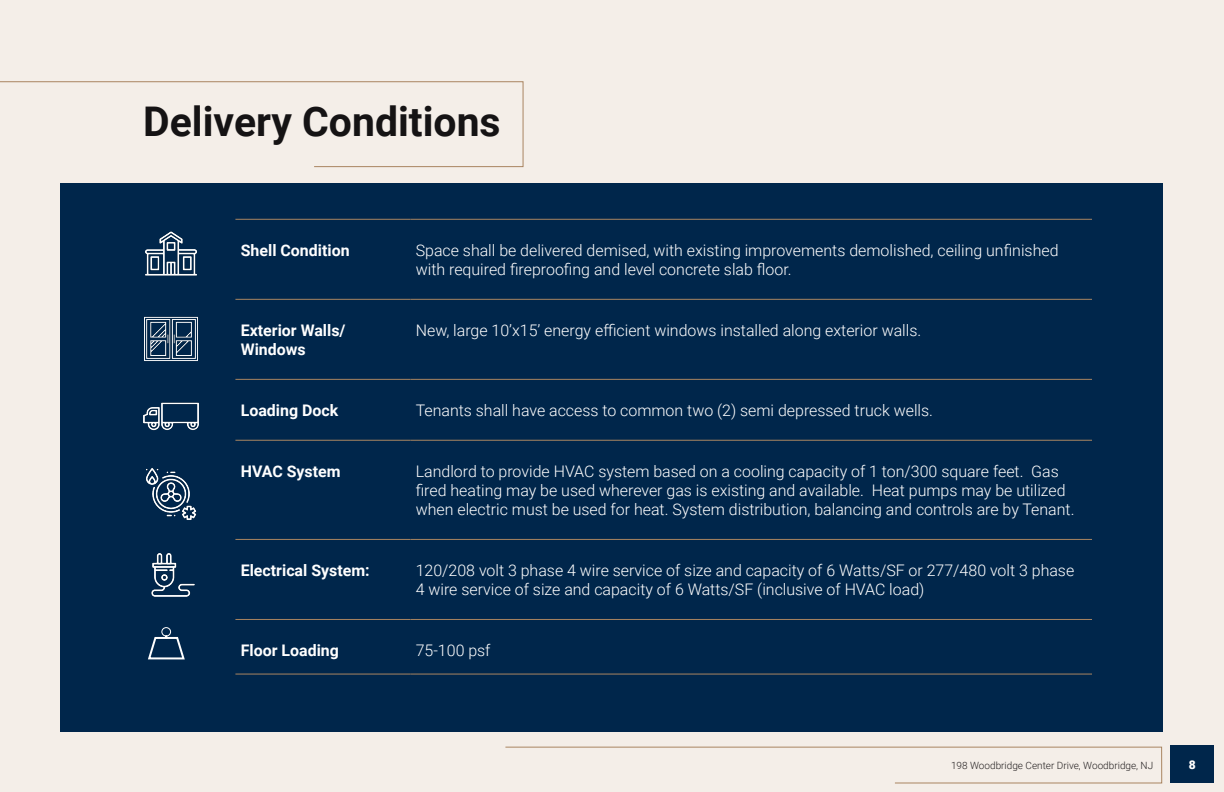
<style>
.page{position:relative;width:1224px;height:792px;background:#f4eee8}
.page>*{position:absolute;margin:0;border:0;box-sizing:border-box;transform-origin:0 0}
.t1{font:700 40.9px "Roboto";color:#151314}
.t2{font:300 16px/19.1px "Roboto";color:#fff}
.t3{font:700 16px "Roboto";color:#fff}
.t4{font:900 12px "Roboto";color:#fff}
.t5{font:300 10px "Roboto";color:#231f20}
</style>
<div class="page">
<div style="left:1171px;top:746px;width:43px;height:37px;background:#00264b"></div>
<svg style="left:505px;top:746px;width:658px;height:38px"></svg>
<div style="left:60px;top:183px;width:1103px;height:549px;background:#00264b"></div>
<hr style="left:235px;top:219px;width:175px;height:1px;background:#a98561">
<hr style="left:410px;top:219px;width:682px;height:1px;background:#a98561">
<hr style="left:235px;top:299px;width:175px;height:1px;background:#a98561">
<hr style="left:410px;top:299px;width:682px;height:1px;background:#a98561">
<hr style="left:235px;top:379px;width:175px;height:1px;background:#a98561">
<hr style="left:410px;top:379px;width:682px;height:1px;background:#a98561">
<hr style="left:235px;top:440px;width:175px;height:1px;background:#a98561">
<hr style="left:410px;top:440px;width:682px;height:1px;background:#a98561">
<hr style="left:235px;top:539px;width:175px;height:1px;background:#a98561">
<hr style="left:410px;top:539px;width:682px;height:1px;background:#a98561">
<hr style="left:235px;top:619px;width:175px;height:1px;background:#a98561">
<hr style="left:410px;top:619px;width:682px;height:1px;background:#a98561">
<hr style="left:235px;top:674px;width:175px;height:1px;background:#a98561">
<hr style="left:410px;top:674px;width:682px;height:1px;background:#a98561">
<svg style="left:0;top:81px;width:524px;height:87px"></svg>
<img style="left:151px;top:553px;width:44px;height:44px">
<img style="left:146px;top:468px;width:51px;height:52px">
<img style="left:143px;top:402px;width:56px;height:29px">
<img style="left:144px;top:316px;width:54px;height:45px">
<img style="left:145px;top:231px;width:52px;height:45px">
<div style="left:161px;top:627px;width:10px;height:10px;border:1px solid #fff;border-radius:50%"></div>
<svg style="left:148px;top:634px;width:37px;height:26px"></svg>
<p class="t1" style="left:143px;top:93px;width:359px">Delivery Conditions</p>
<p class="t3" style="left:241px;top:239px;width:110px">Shell Condition</p>
<p class="t2" style="left:416px;top:240px;width:644px">Space shall be delivered demised, with existing improvements demolished, ceiling unfinished with required fireproofing and level concrete slab floor.</p>
<p class="t3" style="left:241px;top:319px;width:106px">Exterior Walls/</p>
<p class="t3" style="left:241px;top:338px;width:67px">Windows</p>
<p class="t2" style="left:416px;top:320px;width:507px">New, large 10’x15’ energy efficient windows installed along exterior walls.</p>
<p class="t3" style="left:241px;top:399px;width:99px">Loading Dock</p>
<p class="t2" style="left:416px;top:400px;width:519px">Tenants shall have access to common two (2) semi depressed truck wells.</p>
<p class="t3" style="left:241px;top:460px;width:101px">HVAC System</p>
<p class="t2" style="left:416px;top:461px;width:660px">Landlord to provide HVAC system based on a cooling capacity of 1 ton/300 square feet. Gas fired heating may be used wherever gas is existing and available. Heat pumps may be utilized when electric must be used for heat. System distribution, balancing and controls are by Tenant.</p>
<p class="t3" style="left:241px;top:559px;width:131px">Electrical System:</p>
<p class="t2" style="left:416px;top:560px;width:660px">120/208 volt 3 phase 4 wire service of size and capacity of 6 Watts/SF or 277/480 volt 3 phase<br>4 wire service of size and capacity of 6 Watts/SF (inclusive of HVAC load)</p>
<p class="t3" style="left:241px;top:639px;width:100px">Floor Loading</p>
<p class="t2" style="left:416px;top:640px;width:76px">75-100 psf</p>
<p class="t5" style="left:951px;top:758px;width:204px">198 Woodbridge Center Drive, Woodbridge, NJ</p>
<p class="t4" style="left:1189px;top:757px;width:8px">8</p>
</div>
